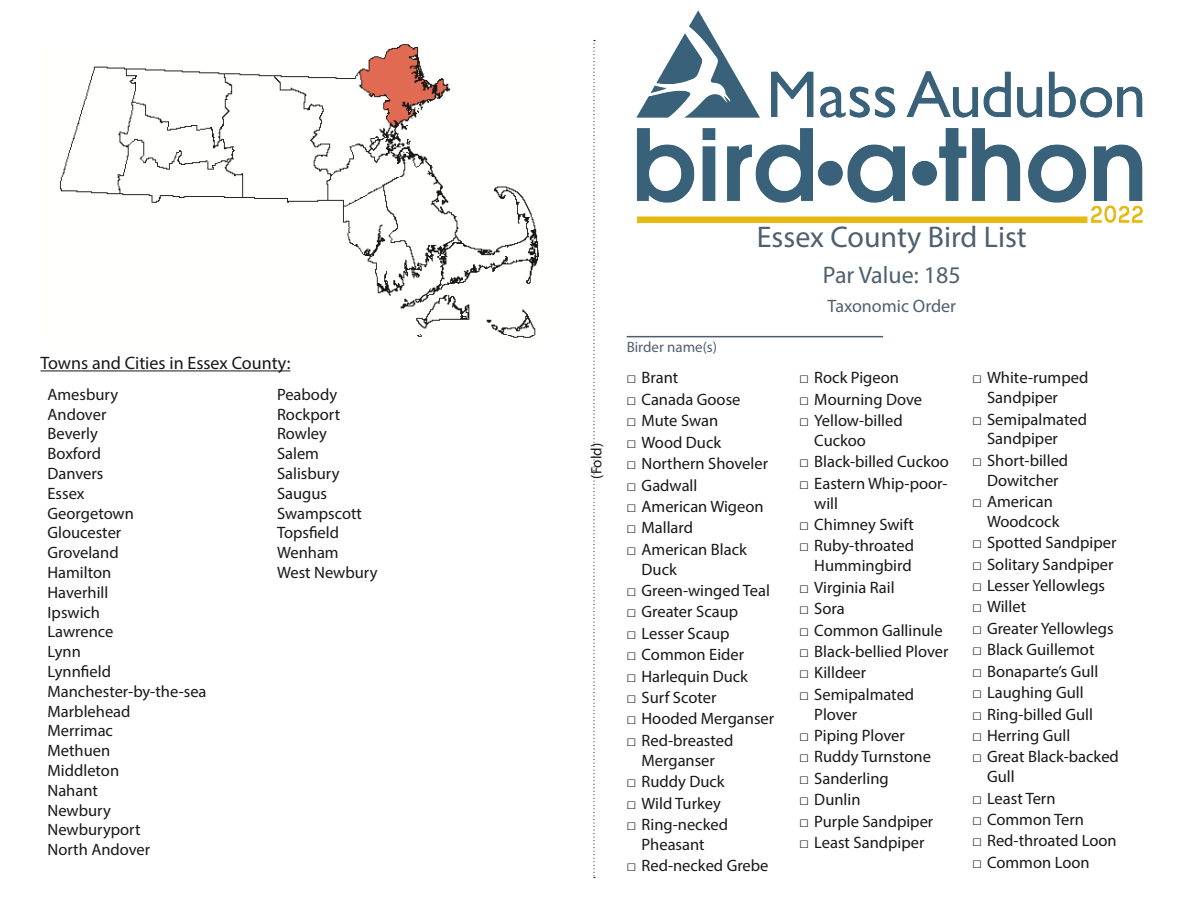
<style>
.page{position:relative;width:1188px;height:918px;background:#fff}
.page>*{position:absolute;margin:0;border:0;box-sizing:border-box;transform-origin:0 0}
.t1{font:30px "Myriad Pro";color:#4e606f}
.t2{font:24px "Myriad Pro";color:#4e606f}
.t3{font:18px "Myriad Pro";color:#181817}
.t4{font:18px "Myriad Pro";color:#4e606f}
.t5{font:16.5px/19.8px "Myriad Pro";color:#181817}
.t6{font:15px "Myriad Pro";color:#4e606f}
.t7{font:15px "Myriad Pro";color:#181817}
.s1{font-family:"Times New Roman"}
</style>
<div class="page">
<hr style="left:627px;top:336px;width:256px;height:1px;background:#4e606f">
<svg style="left:593px;top:40px;width:2px;height:838px"></svg>
<img style="left:60px;top:44px;width:479px;height:294px">
<hr style="left:40px;top:370px;width:250px;height:1px;background:#181817">
<img style="left:636px;top:10px;width:506px;height:213px">
<p class="t3" style="left:40px;top:352px;width:251px">Towns and Cities in Essex County:</p>
<p class="t5" style="left:48px;top:384px;width:161px">Amesbury<br>Andover<br>Beverly<br>Boxford<br>Danvers<br>Essex<br>Georgetown<br>Gloucester<br>Groveland<br>Hamilton<br>Haverhill<br>Ipswich<br>Lawrence<br>Lynn<br>Lynnfield<br>Manchester-by-the-sea<br>Marblehead<br>Merrimac<br>Methuen<br>Middleton<br>Nahant<br>Newbury<br>Newburyport<br>North Andover</p>
<p class="t5" style="left:277px;top:384px;width:102px">Peabody<br>Rockport<br>Rowley<br>Salem<br>Salisbury<br>Saugus<br>Swampscott<br>Topsfield<br>Wenham<br>West Newbury</p>
<p class="t7" style="left:587px;top:479px;width:37px;rotate:-90deg">(Fold)</p>
<h1 class="t1" style="left:757px;top:218px;width:272px">Essex County Bird List</h1>
<h2 class="t2" style="left:823px;top:260px;width:139px">Par Value: 185</h2>
<p class="t6" style="left:627px;top:337px;width:92px">Birder name(s)</p>
<p class="t5" style="left:627px;top:368px;width:53px"><span class="s1">□</span> Brant</p>
<p class="t5" style="left:627px;top:389px;width:115px"><span class="s1">□</span> Canada Goose</p>
<p class="t5" style="left:627px;top:411px;width:93px"><span class="s1">□</span> Mute Swan</p>
<p class="t5" style="left:627px;top:432px;width:96px"><span class="s1">□</span> Wood Duck</p>
<p class="t5" style="left:627px;top:453px;width:143px"><span class="s1">□</span> Northern Shoveler</p>
<p class="t5" style="left:627px;top:475px;width:72px"><span class="s1">□</span> Gadwall</p>
<p class="t5" style="left:627px;top:496px;width:139px"><span class="s1">□</span> American Wigeon</p>
<p class="t5" style="left:627px;top:518px;width:68px"><span class="s1">□</span> Mallard</p>
<p class="t5" style="left:642px;top:539px;width:107px;text-indent:-15px"><span class="s1">□</span> American Black<br>Duck</p>
<p class="t5" style="left:627px;top:580px;width:145px"><span class="s1">□</span> Green-winged Teal</p>
<p class="t5" style="left:627px;top:602px;width:113px"><span class="s1">□</span> Greater Scaup</p>
<p class="t5" style="left:627px;top:623px;width:105px"><span class="s1">□</span> Lesser Scaup</p>
<p class="t5" style="left:627px;top:645px;width:119px"><span class="s1">□</span> Common Eider</p>
<p class="t5" style="left:627px;top:666px;width:123px"><span class="s1">□</span> Harlequin Duck</p>
<p class="t5" style="left:627px;top:687px;width:92px"><span class="s1">□</span> Surf Scoter</p>
<p class="t5" style="left:627px;top:709px;width:149px"><span class="s1">□</span> Hooded Merganser</p>
<p class="t5" style="left:627px;top:730px;width:108px;text-align:center"><span class="s1">□</span> Red-breasted<br>Merganser</p>
<p class="t5" style="left:627px;top:771px;width:100px"><span class="s1">□</span> Ruddy Duck</p>
<p class="t5" style="left:627px;top:793px;width:96px"><span class="s1">□</span> Wild Turkey</p>
<p class="t5" style="left:627px;top:814px;width:103px;text-align:center"><span class="s1">□</span> Ring-necked<br>Pheasant</p>
<p class="t5" style="left:627px;top:855px;width:144px"><span class="s1">□</span> Red-necked Grebe</p>
<p class="t4" style="left:828px;top:295px;width:130px">Taxonomic Order</p>
<p class="t5" style="left:799px;top:368px;width:101px"><span class="s1">□</span> Rock Pigeon</p>
<p class="t5" style="left:799px;top:389px;width:124px"><span class="s1">□</span> Mourning Dove</p>
<p class="t5" style="left:814px;top:410px;width:90px;text-indent:-15px"><span class="s1">□</span> Yellow-billed<br>Cuckoo</p>
<p class="t5" style="left:799px;top:452px;width:151px"><span class="s1">□</span> Black-billed Cuckoo</p>
<p class="t5" style="left:814px;top:473px;width:135px;text-indent:-15px"><span class="s1">□</span> Eastern Whip-poor&shy;will</p>
<p class="t5" style="left:799px;top:514px;width:116px"><span class="s1">□</span> Chimney Swift</p>
<p class="t5" style="left:799px;top:536px;width:116px;text-align:right"><span class="s1">□</span> Ruby-throated<br>Hummingbird</p>
<p class="t5" style="left:799px;top:577px;width:97px"><span class="s1">□</span> Virginia Rail</p>
<p class="t5" style="left:799px;top:598px;width:47px"><span class="s1">□</span> Sora</p>
<p class="t5" style="left:799px;top:620px;width:145px"><span class="s1">□</span> Common Gallinule</p>
<p class="t5" style="left:799px;top:641px;width:151px"><span class="s1">□</span> Black-bellied Plover</p>
<p class="t5" style="left:799px;top:663px;width:68px"><span class="s1">□</span> Killdeer</p>
<p class="t5" style="left:814px;top:684px;width:101px;text-indent:-15px"><span class="s1">□</span> Semipalmated<br>Plover</p>
<p class="t5" style="left:799px;top:725px;width:107px"><span class="s1">□</span> Piping Plover</p>
<p class="t5" style="left:799px;top:747px;width:133px"><span class="s1">□</span> Ruddy Turnstone</p>
<p class="t5" style="left:799px;top:768px;width:91px"><span class="s1">□</span> Sanderling</p>
<p class="t5" style="left:799px;top:790px;width:63px"><span class="s1">□</span> Dunlin</p>
<p class="t5" style="left:799px;top:811px;width:136px"><span class="s1">□</span> Purple Sandpiper</p>
<p class="t5" style="left:799px;top:832px;width:127px"><span class="s1">□</span> Least Sandpiper</p>
<p class="t5" style="left:987px;top:368px;width:103px;text-indent:-15px"><span class="s1">□</span> White-rumped<br>Sandpiper</p>
<p class="t5" style="left:987px;top:409px;width:101px;text-indent:-15px"><span class="s1">□</span> Semipalmated<br>Sandpiper</p>
<p class="t5" style="left:972px;top:450px;width:98px;text-align:center"><span class="s1">□</span> Short-billed<br>Dowitcher</p>
<p class="t5" style="left:987px;top:491px;width:74px;text-indent:-15px"><span class="s1">□</span> American<br>Woodcock</p>
<p class="t5" style="left:972px;top:532px;width:146px"><span class="s1">□</span> Spotted Sandpiper</p>
<p class="t5" style="left:972px;top:554px;width:143px"><span class="s1">□</span> Solitary Sandpiper</p>
<p class="t5" style="left:972px;top:575px;width:135px"><span class="s1">□</span> Lesser Yellowlegs</p>
<p class="t5" style="left:972px;top:597px;width:56px"><span class="s1">□</span> Willet</p>
<p class="t5" style="left:972px;top:618px;width:143px"><span class="s1">□</span> Greater Yellowlegs</p>
<p class="t5" style="left:972px;top:640px;width:124px"><span class="s1">□</span> Black Guillemot</p>
<p class="t5" style="left:972px;top:661px;width:128px"><span class="s1">□</span> Bonaparte’s Gull</p>
<p class="t5" style="left:972px;top:682px;width:113px"><span class="s1">□</span> Laughing Gull</p>
<p class="t5" style="left:972px;top:704px;width:122px"><span class="s1">□</span> Ring-billed Gull</p>
<p class="t5" style="left:972px;top:725px;width:100px"><span class="s1">□</span> Herring Gull</p>
<p class="t5" style="left:987px;top:747px;width:133px;text-indent:-15px"><span class="s1">□</span> Great Black-backed<br>Gull</p>
<p class="t5" style="left:972px;top:788px;width:85px"><span class="s1">□</span> Least Tern</p>
<p class="t5" style="left:972px;top:809px;width:113px"><span class="s1">□</span> Common Tern</p>
<p class="t5" style="left:972px;top:831px;width:146px"><span class="s1">□</span> Red-throated Loon</p>
<p class="t5" style="left:972px;top:852px;width:119px"><span class="s1">□</span> Common Loon</p>
</div>
